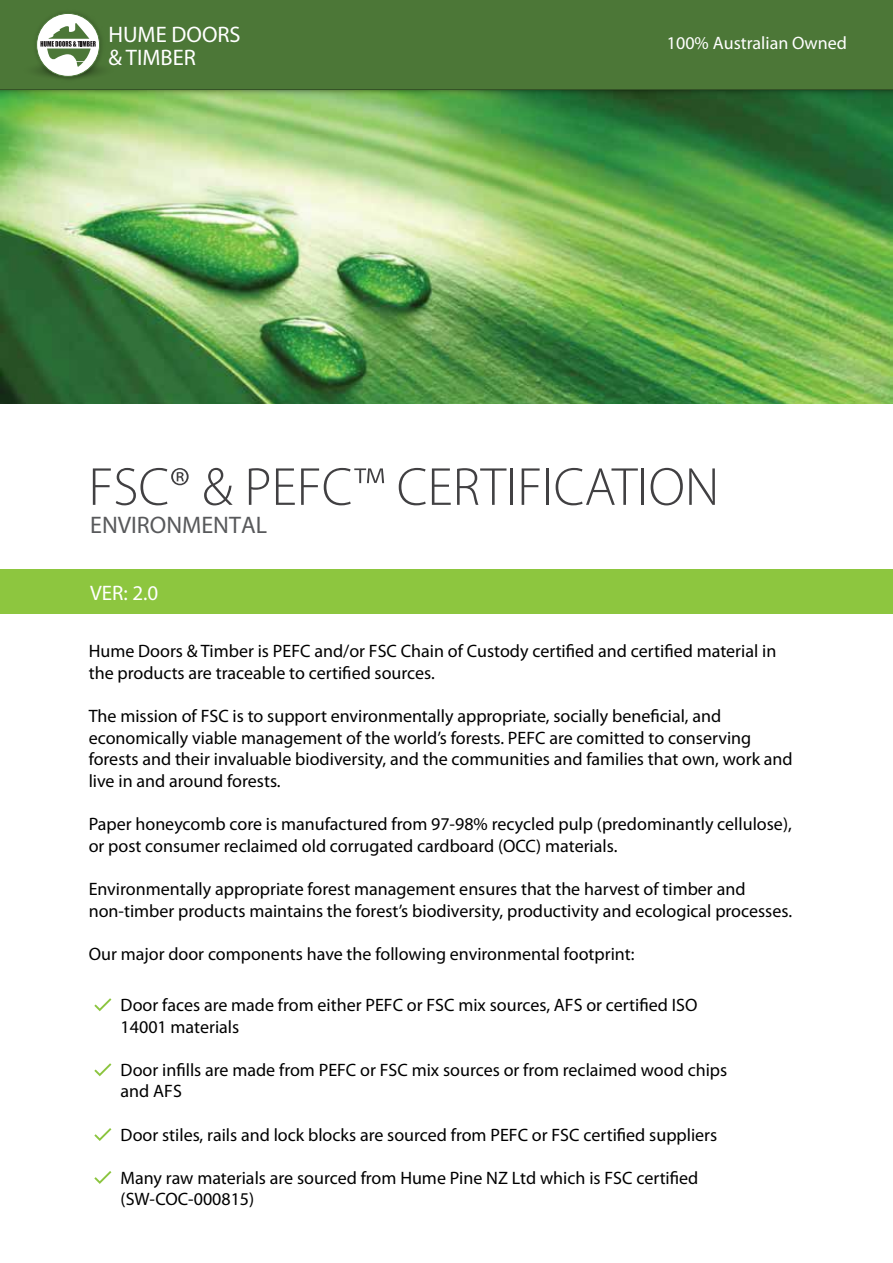
<style>
.page{position:relative;width:893px;height:1263px;background:#fff}
.page>*{position:absolute;margin:0;border:0;box-sizing:border-box;transform-origin:0 0}
.t1{font:300 54px "Myriad Pro";color:#414042}
.t2{font:24px "Myriad Pro";color:#58595b}
.t3{font:22.5px/22.8px "Myriad Pro";color:#fff}
.t4{font:21px "Myriad Pro";color:#fff}
.t5{font:18px/21.6px "Myriad Pro";color:#000}
.t6{font:18px "Myriad Pro";color:#fff}
</style>
<div class="page">
<img style="left:0;top:99px;width:893px;height:304px">
<div style="left:0;top:569px;width:893px;height:44px;background:#8dc63f"></div>
<div style="left:0;top:0;width:893px;height:89px;background:#4c7737"></div>
<img style="left:59px;top:13px;width:34px;height:10px">
<svg style="left:37px;top:13px;width:63px;height:63px"></svg>
<svg style="left:36px;top:23px;width:66px;height:56px"></svg>
<svg style="left:94px;top:998px;width:17px;height:13px"></svg>
<svg style="left:94px;top:1063px;width:17px;height:13px"></svg>
<svg style="left:94px;top:1128px;width:17px;height:13px"></svg>
<svg style="left:94px;top:1171px;width:17px;height:13px"></svg>
<svg style="left:0;top:89px;width:893px;height:10px;background:#4b843e"></svg>
<p class="t3" style="left:108px;top:24px;width:134px">HUME DOORS &amp; TIMBER</p>
<p class="t6" style="left:667px;top:33px;width:182px">100% Australian Owned</p>
<h1 class="t1" style="left:88px;top:457px;width:632px">FSC® &amp; PEFC™ CERTIFICATION</h1>
<h2 class="t2" style="left:90px;top:512px;width:178px">ENVIRONMENTAL</h2>
<p class="t4" style="left:90px;top:581px;width:70px">VER: 2.0</p>
<p class="t5" style="left:89px;top:641px;width:689px">Hume Doors &amp; Timber is PEFC and/or FSC Chain of Custody certified and certified material in the products are traceable to certified sources.</p>
<p class="t5" style="left:89px;top:706px;width:706px">The mission of FSC is to support environmentally appropriate, socially beneficial, and economically viable management of the world’s forests. PEFC are comitted to conserving forests and their invaluable biodiversity, and the communities and families that own, work and live in and around forests.</p>
<p class="t5" style="left:89px;top:814px;width:705px">Paper honeycomb core is manufactured from 97-98% recycled pulp (predominantly cellulose), or post consumer reclaimed old corrugated cardboard (OCC) materials.</p>
<p class="t5" style="left:89px;top:878px;width:705px">Environmentally appropriate forest management ensures that the harvest of timber and non-timber products maintains the forest’s biodiversity, productivity and ecological processes.</p>
<p class="t5" style="left:89px;top:943px;width:547px">Our major door components have the following environmental footprint:</p>
<p class="t5" style="left:121px;top:994px;width:578px">Door faces are made from either PEFC or FSC mix sources, AFS or certified ISO<br>14001 materials</p>
<p class="t5" style="left:121px;top:1059px;width:608px">Door infills are made from PEFC or FSC mix sources or from reclaimed wood chips and AFS</p>
<p class="t5" style="left:121px;top:1124px;width:598px">Door stiles, rails and lock blocks are sourced from PEFC or FSC certified suppliers</p>
<p class="t5" style="left:121px;top:1167px;width:579px">Many raw materials are sourced from Hume Pine NZ Ltd which is FSC certified (SW-COC-000815)</p>
</div>
